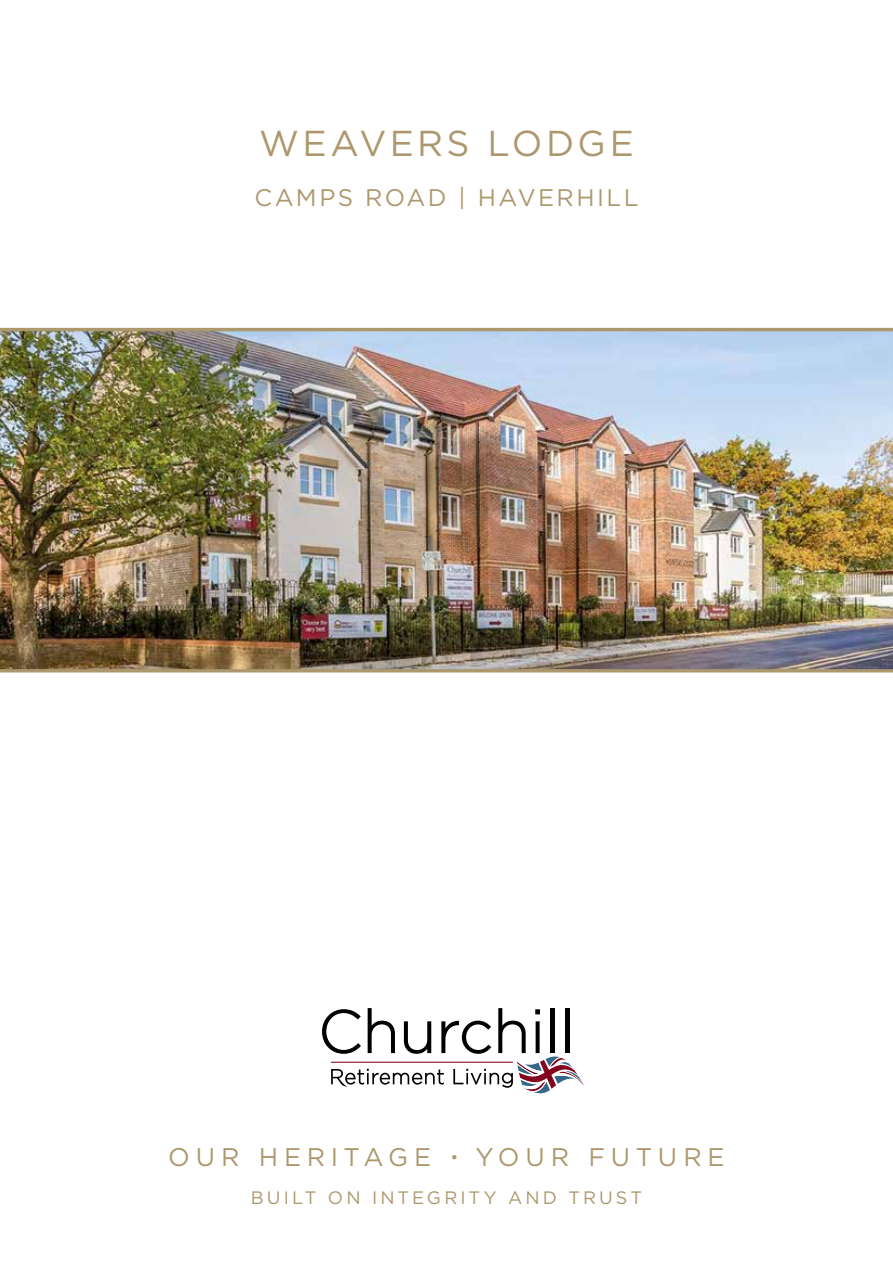
<style>
.page{position:relative;width:893px;height:1263px;background:#fff}
.page>*{position:absolute;margin:0;border:0;box-sizing:border-box;transform-origin:0 0}
.t1{font:36px "Gotham";letter-spacing:.095em;color:#ad986e}
.t2{font:25.5px "Gotham";letter-spacing:.225em;color:#ad986e}
.t3{font:24px "Gotham";letter-spacing:.095em;color:#ad986e}
.t4{font:18px "Gotham";letter-spacing:.17em;color:#ad986e}
.s1{font-size:16.5px}
</style>
<div class="page">
<svg style="left:322px;top:1008px;width:262px;height:86px"></svg>
<img style="left:0;top:331px;width:893px;height:338px">
<hr style="left:0;top:328px;width:893px;height:3px;background:#ad986e">
<hr style="left:0;top:669px;width:893px;height:3px;background:#ad986e">
<h1 class="t1" style="left:259px;top:121px;width:376px">WEAVERS LODGE</h1>
<h3 class="t3" style="left:254px;top:183px;width:386px">CAMPS ROAD | HAVERHILL</h3>
<h2 class="t2" style="left:168px;top:1141px;width:558px">OUR HERITAGE <span class="s1">•</span> YOUR FUTURE</h2>
<p class="t4" style="left:251px;top:1186px;width:393px">BUILT ON INTEGRITY AND TRUST</p>
</div>
